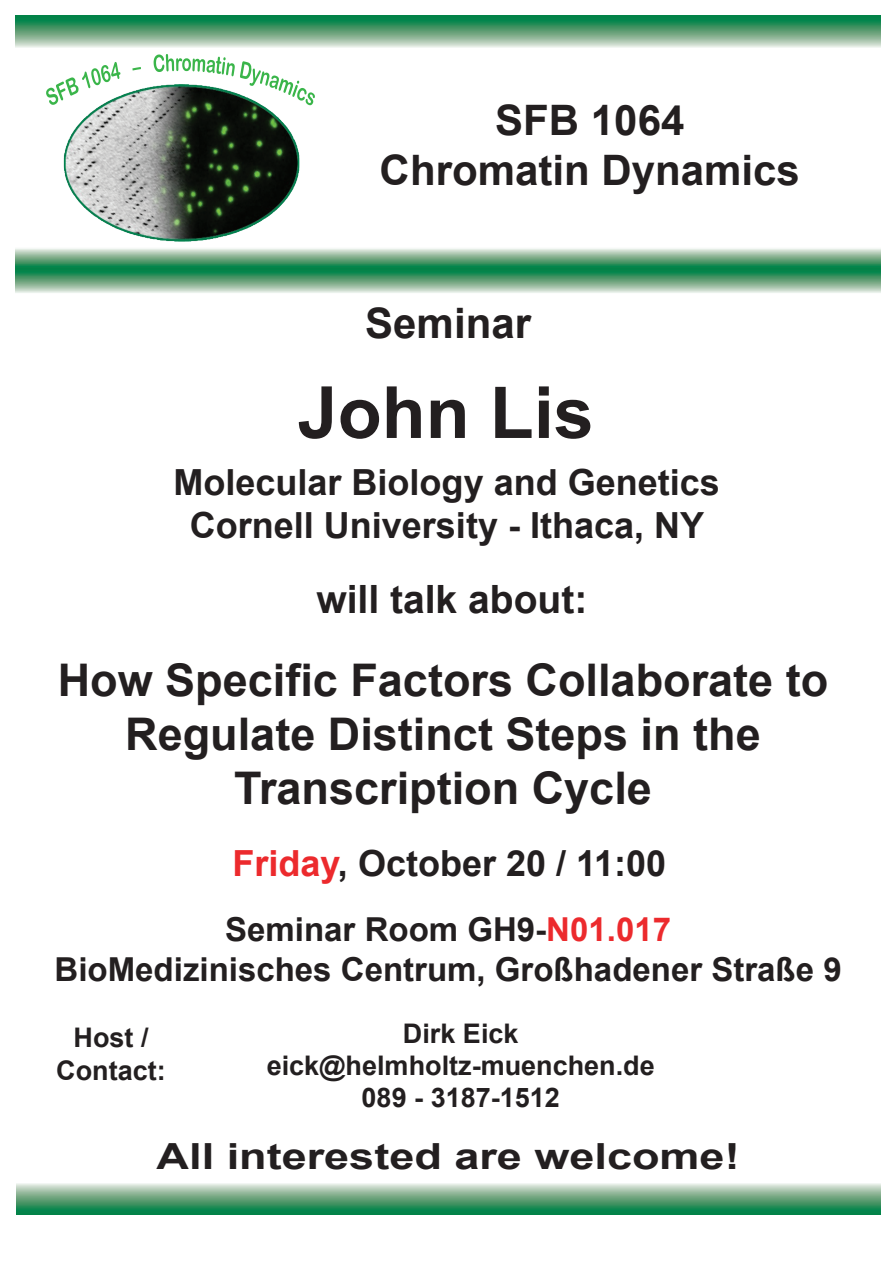
<style>
.page{position:relative;width:893px;height:1263px;background:#fff}
.page>*{position:absolute;margin:0;border:0;box-sizing:border-box;transform-origin:0 0}
.t1{font:700 72px "Arial";color:#231f20}
.t2{font:700 45px/54px "Arial";color:#231f20;text-align:center}
.t3{font:700 42px/50.4px "Arial";color:#231f20;text-align:center}
.t4{font:700 39px "Arial";color:#231f20}
.t5{font:700 36px/43.2px "Arial";color:#231f20;text-align:center}
.t6{font:700 36px "Arial";color:#231f20;scale:1.25 1}
.t7{font:700 33px/39.6px "Arial";color:#231f20;text-align:center}
.t8{font:700 27px/32.4px "Arial";color:#231f20;text-align:center}
.s1{color:#ec2a2d}
</style>
<div class="page">
<svg style="left:46px;top:62px;width:74px;height:43px"></svg>
<svg style="left:132px;top:67px;width:9px;height:4px"></svg>
<svg style="left:153px;top:54px;width:162px;height:51px"></svg>
<img style="left:63px;top:83px;width:236px;height:159px">
<svg style="left:16px;top:1183px;width:864px;height:32px;background:#67a983"></svg>
<svg style="left:16px;top:248px;width:864px;height:45px;background:#6eac87"></svg>
<svg style="left:16px;top:15px;width:864px;height:33px;background:#64a781"></svg>
<p class="t3" style="left:379px;top:96px;width:422px">SFB 1064<br>Chromatin Dynamics</p>
<p class="t3" style="left:365px;top:300px;width:167px">Seminar</p>
<h1 class="t1" style="left:297px;top:365px;width:298px">John Lis</h1>
<p class="t5" style="left:173px;top:461px;width:548px">Molecular Biology and Genetics<br>Cornell University - Ithaca, NY</p>
<p class="t4" style="left:316px;top:573px;width:272px">will talk about:</p>
<p class="t2" style="left:58px;top:655px;width:772px">How Specific Factors Collaborate to<br>Regulate Distinct Steps in the<br>Transcription Cycle</p>
<p class="t5" style="left:232px;top:843px;width:435px"><span class="s1">Friday</span>, October 20 / 11:00</p>
<p class="t7" style="left:55px;top:911px;width:788px">Seminar Room GH9-<span class="s1">N01.017<br></span>BioMedizinisches Centrum, Großhadener Straße 9</p>
<p class="t8" style="left:56px;top:1023px;width:111px">Host /<br>Contact:</p>
<p class="t8" style="left:267px;top:1018px;width:389px">Dirk Eick eick@helmholtz-muenchen.de<br>089 - 3187-1512</p>
<p class="t6" style="left:157px;top:1132px;width:468px">All interested are welcome!</p>
</div>
